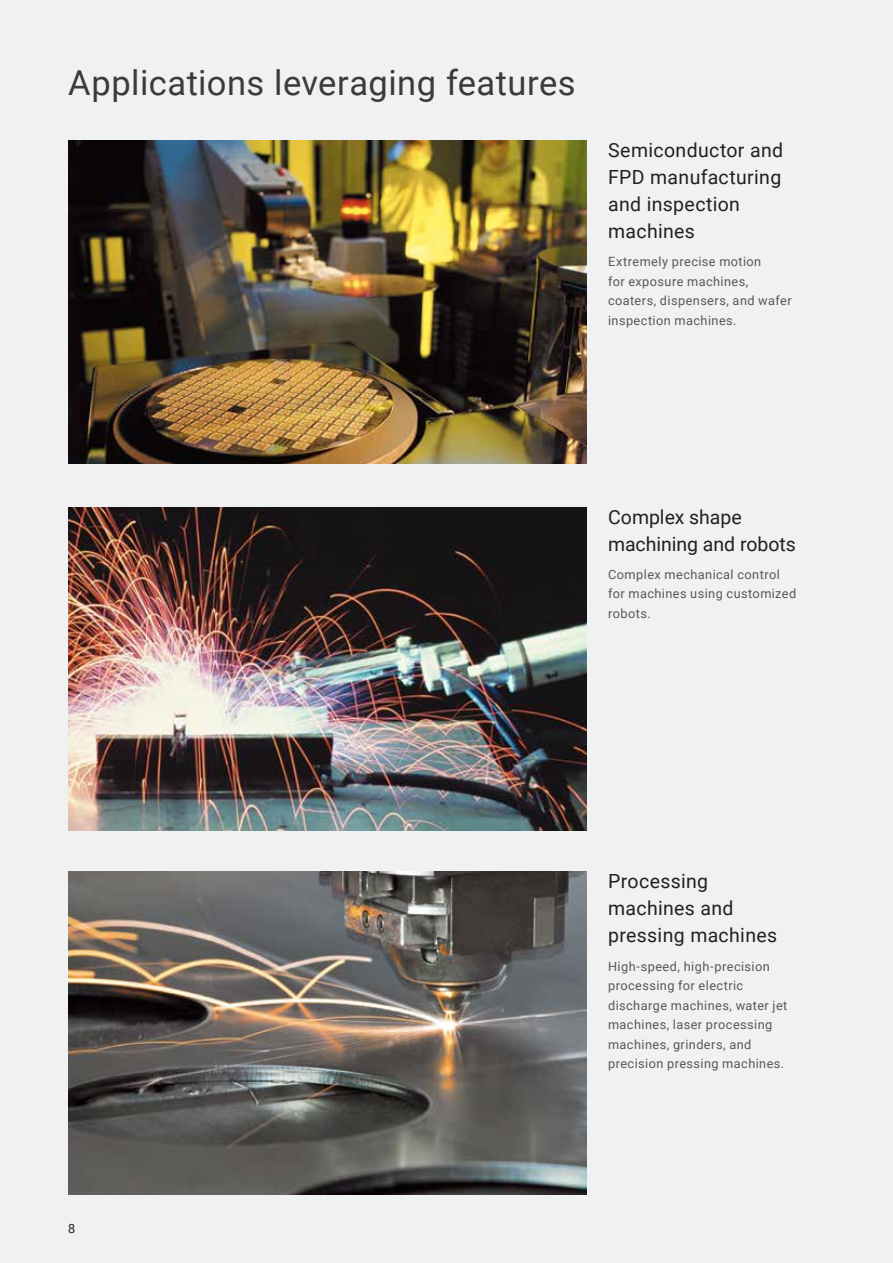
<style>
.page{position:relative;width:893px;height:1263px;background:#eff1f2}
.page>*{position:absolute;margin:0;border:0;box-sizing:border-box;transform-origin:0 0}
.t1{font:34.5px "Roboto";letter-spacing:.015em;color:#3e3a39}
.t2{font:19.5px/27px "Roboto";letter-spacing:.015em;color:#232120}
.t3{font:19.5px/27px "Roboto";letter-spacing:-.005em;color:#232120}
.t4{font:12.75px/19.5px "Roboto";letter-spacing:.03em;color:#5a5757}
.t5{font:12.75px "Roboto";color:#232120}
</style>
<div class="page">
<img style="left:68px;top:872px;width:519px;height:323px">
<img style="left:68px;top:507px;width:519px;height:323px">
<img style="left:68px;top:140px;width:519px;height:323px">
<h1 class="t1" style="left:68px;top:59px;width:509px">Applications leveraging features</h1>
<h2 class="t2" style="left:608px;top:136px;width:177px">Semiconductor and<br>FPD manufacturing and inspection machines</h2>
<p class="t4" style="left:608px;top:251px;width:185px">Extremely precise motion<br>for exposure machines, coaters, dispensers, and wafer inspection machines.</p>
<h2 class="t3" style="left:608px;top:503px;width:189px">Complex shape machining and robots</h2>
<p class="t4" style="left:608px;top:564px;width:190px">Complex mechanical control for machines using customized robots.</p>
<p class="t5" style="left:68px;top:1220px;width:9px">8</p>
<h2 class="t2" style="left:608px;top:867px;width:171px">Processing machines and pressing machines</h2>
<p class="t4" style="left:608px;top:956px;width:181px">High-speed, high-precision processing for electric discharge machines, water jet machines, laser processing machines, grinders, and precision pressing machines.</p>
</div>
